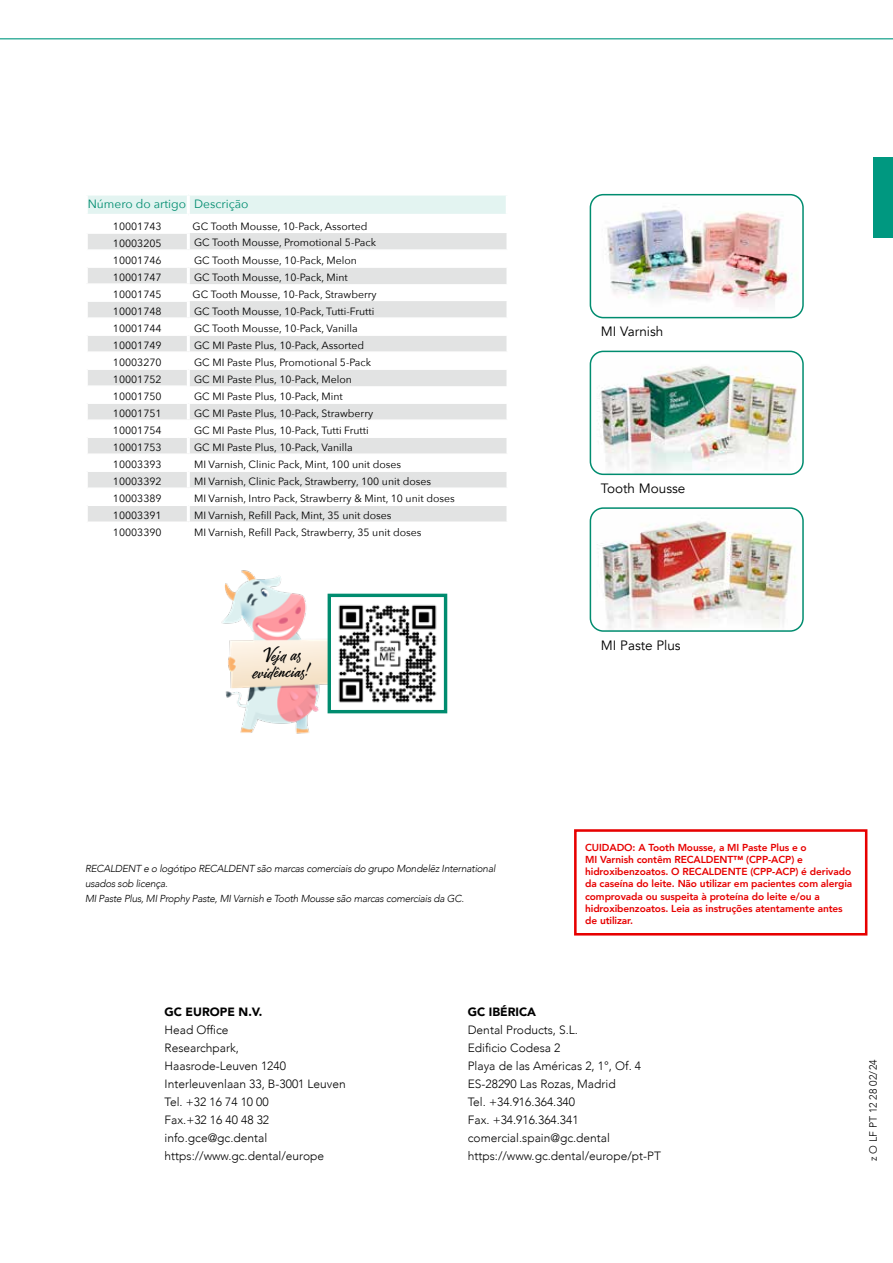
<style>
.page{position:relative;width:893px;height:1263px;background:#fff}
.page>*{position:absolute;margin:0;border:0;box-sizing:border-box;transform-origin:0 0}
.t1{font:18px/16.5px "Mojito";color:#000;text-align:center}
.t2{font:13.5px "Avenir";color:#000}
.t3{font:300 12px/18px "Avenir";color:#000}
.t4{font:12px "Avenir Next";color:#008c6f}
.t5{font:900 12px "Avenir";color:#000}
.t6{font:10.5px "Avenir Next";color:#000}
.t7{font:300 10.5px "Avenir";letter-spacing:.02em;color:#000}
.t8{font:800 10.2px/12.1px "Avenir";letter-spacing:-.01em;color:#e70000}
.t9{font:italic 300 10.2px/15px "Avenir";letter-spacing:-.025em;color:#000}
</style>
<div class="page">
<img style="left:594px;top:195px;width:206px;height:123px">
<div style="left:590px;top:194px;width:214px;height:124px;border:2px solid #008c6f;border-radius:13px"></div>
<img style="left:590px;top:351px;width:213px;height:123px">
<div style="left:590px;top:351px;width:214px;height:124px;border:2px solid #008c6f;border-radius:13px"></div>
<img style="left:590px;top:510px;width:211px;height:121px">
<div style="left:590px;top:507px;width:214px;height:125px;border:2px solid #008c6f;border-radius:13px"></div>
<img style="left:221px;top:570px;width:119px;height:164px">
<div style="left:874px;top:157px;width:19px;height:81px;background:#009880"></div>
<svg style="left:0;top:38px;width:893px;height:2px;background:#6fc4b6"></svg>
<div style="left:88px;top:196px;width:418px;height:18px;background:#e3f4f1"></div>
<svg style="left:88px;top:233px;width:418px;height:288px;fill:#e2e3e3"></svg>
<hr style="left:88px;top:249px;width:100px;height:2px;background:#fff">
<hr style="left:85px;top:283px;width:105px;height:2px;background:#fff">
<hr style="left:88px;top:317px;width:100px;height:2px;background:#fff">
<hr style="left:88px;top:351px;width:100px;height:2px;background:#fff">
<hr style="left:88px;top:402px;width:100px;height:2px;background:#fff">
<hr style="left:88px;top:436px;width:100px;height:2px;background:#fff">
<hr style="left:85px;top:232px;width:105px;height:2px;background:#fff">
<hr style="left:88px;top:266px;width:100px;height:2px;background:#fff">
<hr style="left:85px;top:300px;width:105px;height:2px;background:#fff">
<hr style="left:88px;top:334px;width:100px;height:2px;background:#fff">
<hr style="left:88px;top:368px;width:100px;height:2px;background:#fff">
<hr style="left:88px;top:385px;width:99px;height:2px;background:#fff">
<hr style="left:88px;top:419px;width:100px;height:2px;background:#fff">
<hr style="left:88px;top:453px;width:100px;height:2px;background:#fff">
<hr style="left:187px;top:196px;width:3px;height:18px;background:#fff">
<hr style="left:187px;top:234px;width:3px;height:15px;background:#fff">
<hr style="left:187px;top:251px;width:3px;height:15px;background:#fff">
<hr style="left:187px;top:268px;width:3px;height:15px;background:#fff">
<hr style="left:187px;top:302px;width:3px;height:15px;background:#fff">
<hr style="left:187px;top:319px;width:3px;height:15px;background:#fff">
<hr style="left:187px;top:336px;width:3px;height:15px;background:#fff">
<hr style="left:187px;top:353px;width:3px;height:15px;background:#fff">
<hr style="left:187px;top:370px;width:3px;height:16px;background:#fff">
<hr style="left:187px;top:386px;width:3px;height:16px;background:#fff">
<hr style="left:187px;top:404px;width:3px;height:15px;background:#fff">
<hr style="left:187px;top:421px;width:3px;height:15px;background:#fff">
<hr style="left:187px;top:438px;width:3px;height:15px;background:#fff">
<hr style="left:187px;top:455px;width:3px;height:15px;background:#fff">
<hr style="left:187px;top:472px;width:3px;height:15px;background:#fff">
<hr style="left:187px;top:489px;width:3px;height:15px;background:#fff">
<hr style="left:187px;top:506px;width:3px;height:15px;background:#fff">
<hr style="left:188px;top:249px;width:320px;height:2px;background:#fff">
<hr style="left:188px;top:317px;width:320px;height:2px;background:#fff">
<hr style="left:188px;top:351px;width:320px;height:2px;background:#fff">
<hr style="left:188px;top:402px;width:320px;height:2px;background:#fff">
<hr style="left:188px;top:436px;width:320px;height:2px;background:#fff">
<hr style="left:88px;top:470px;width:100px;height:2px;background:#fff">
<hr style="left:88px;top:487px;width:100px;height:2px;background:#fff">
<hr style="left:88px;top:504px;width:100px;height:2px;background:#fff">
<hr style="left:188px;top:266px;width:320px;height:2px;background:#fff">
<svg style="left:506px;top:233px;width:1px;height:51px"></svg>
<hr style="left:188px;top:334px;width:320px;height:2px;background:#fff">
<hr style="left:188px;top:368px;width:320px;height:2px;background:#fff">
<hr style="left:188px;top:419px;width:320px;height:2px;background:#fff">
<hr style="left:188px;top:453px;width:320px;height:2px;background:#fff">
<svg style="left:506px;top:301px;width:1px;height:220px"></svg>
<hr style="left:188px;top:470px;width:320px;height:2px;background:#fff">
<hr style="left:188px;top:487px;width:320px;height:2px;background:#fff">
<hr style="left:188px;top:504px;width:320px;height:2px;background:#fff">
<img style="left:332px;top:598px;width:105px;height:111px">
<div style="left:328px;top:594px;width:119px;height:119px;border:3px solid #008c6f"></div>
<div style="left:574px;top:829px;width:293px;height:106px;border:3px solid #e70000"></div>
<p class="t4" style="left:88px;top:193px;width:162px">Número do artigo Descrição</p>
<p class="t6" style="left:113px;top:217px;width:50px">10001743</p>
<p class="t6" style="left:193px;top:217px;width:177px">GC Tooth Mousse, 10-Pack, Assorted</p>
<p class="t6" style="left:113px;top:234px;width:50px">10003205</p>
<p class="t6" style="left:194px;top:234px;width:183px">GC Tooth Mousse, Promotional 5-Pack</p>
<p class="t6" style="left:113px;top:251px;width:50px">10001746</p>
<p class="t6" style="left:194px;top:251px;width:164px">GC Tooth Mousse, 10-Pack, Melon</p>
<p class="t6" style="left:113px;top:268px;width:50px">10001747</p>
<p class="t6" style="left:194px;top:269px;width:155px">GC Tooth Mousse, 10-Pack, Mint</p>
<p class="t6" style="left:113px;top:285px;width:50px">10001745</p>
<p class="t6" style="left:193px;top:285px;width:186px">GC Tooth Mousse, 10-Pack, Strawberry</p>
<p class="t6" style="left:113px;top:302px;width:50px">10001748</p>
<p class="t6" style="left:194px;top:302px;width:182px">GC Tooth Mousse, 10-Pack, Tutti-Frutti</p>
<p class="t6" style="left:113px;top:319px;width:50px">10001744</p>
<p class="t6" style="left:194px;top:319px;width:165px">GC Tooth Mousse, 10-Pack, Vanilla</p>
<p class="t6" style="left:113px;top:336px;width:50px">10001749</p>
<p class="t6" style="left:194px;top:336px;width:172px">GC MI Paste Plus, 10-Pack, Assorted</p>
<p class="t6" style="left:113px;top:353px;width:50px">10003270</p>
<p class="t6" style="left:194px;top:353px;width:178px">GC MI Paste Plus, Promotional 5-Pack</p>
<p class="t6" style="left:113px;top:370px;width:50px">10001752</p>
<p class="t6" style="left:194px;top:371px;width:159px">GC MI Paste Plus, 10-Pack, Melon</p>
<p class="t6" style="left:113px;top:387px;width:50px">10001750</p>
<p class="t6" style="left:194px;top:387px;width:150px">GC MI Paste Plus, 10-Pack, Mint</p>
<p class="t6" style="left:113px;top:404px;width:50px">10001751</p>
<p class="t6" style="left:194px;top:404px;width:181px">GC MI Paste Plus, 10-Pack, Strawberry</p>
<p class="t6" style="left:113px;top:421px;width:50px">10001754</p>
<p class="t6" style="left:194px;top:421px;width:176px">GC MI Paste Plus, 10-Pack, Tutti Frutti</p>
<p class="t6" style="left:113px;top:438px;width:50px">10001753</p>
<p class="t6" style="left:194px;top:438px;width:160px">GC MI Paste Plus, 10-Pack, Vanilla</p>
<p class="t6" style="left:113px;top:455px;width:50px">10003393</p>
<p class="t6" style="left:194px;top:455px;width:209px">MI Varnish, Clinic Pack, Mint, 100 unit doses</p>
<p class="t6" style="left:113px;top:472px;width:50px">10003392</p>
<p class="t6" style="left:194px;top:472px;width:239px">MI Varnish, Clinic Pack, Strawberry, 100 unit doses</p>
<p class="t6" style="left:113px;top:489px;width:50px">10003389</p>
<p class="t6" style="left:194px;top:489px;width:262px">MI Varnish, Intro Pack, Strawberry &amp; Mint, 10 unit doses</p>
<p class="t6" style="left:113px;top:506px;width:50px">10003391</p>
<p class="t6" style="left:194px;top:506px;width:199px">MI Varnish, Refill Pack, Mint, 35 unit doses</p>
<p class="t6" style="left:113px;top:523px;width:50px">10003390</p>
<p class="t6" style="left:194px;top:523px;width:229px">MI Varnish, Refill Pack, Strawberry, 35 unit doses</p>
<h1 class="t1" style="left:251px;top:647px;width:61px;rotate:-2deg">Veja as evidências!</h1>
<p class="t2" style="left:601px;top:323px;width:64px">MI Varnish</p>
<p class="t2" style="left:601px;top:480px;width:86px">Tooth Mousse</p>
<p class="t2" style="left:601px;top:637px;width:81px">MI Paste Plus</p>
<p class="t9" style="left:85px;top:861px;width:412px">RECALDENT e o logótipo RECALDENT são marcas comerciais do grupo Mondelēz International usados sob licença.<br>MI Paste Plus, MI Prophy Paste, MI Varnish e Tooth Mousse são marcas comerciais da GC.</p>
<p class="t8" style="left:585px;top:841px;width:269px">CUIDADO: A Tooth Mousse, a MI Paste Plus e o<br>MI Varnish contêm RECALDENT™ (CPP-ACP) e hidroxibenzoatos. O RECALDENTE (CPP-ACP) é derivado da caseína do leite. Não utilizar em pacientes com alergia comprovada ou suspeita à proteína do leite e/ou a hidroxibenzoatos. Leia as instruções atentamente antes de utilizar.</p>
<p class="t5" style="left:165px;top:1001px;width:99px">GC EUROPE N.V.</p>
<p class="t3" style="left:165px;top:1021px;width:183px">Head Office<br>Researchpark,<br>Haasrode-Leuven 1240<br>Interleuvenlaan 33, B-3001 Leuven<br>Tel. +32 16 74 10 00<br>Fax.+32 16 40 48 32 info.gce@gc.dental https://www.gc.dental/europe</p>
<p class="t5" style="left:468px;top:1001px;width:70px">GC IBÉRICA</p>
<p class="t3" style="left:468px;top:1021px;width:195px">Dental Products, S.L.<br>Edificio Codesa 2<br>Playa de las Américas 2, 1°, Of. 4<br>ES-28290 Las Rozas, Madrid<br>Tel. +34.916.364.340<br>Fax. +34.916.364.341 comercial.spain@gc.dental https://www.gc.dental/europe/pt-PT</p>
<p class="t7" style="left:867px;top:1161px;width:103px;rotate:-90deg">z O LF PT 12 28 02/24</p>
</div>
